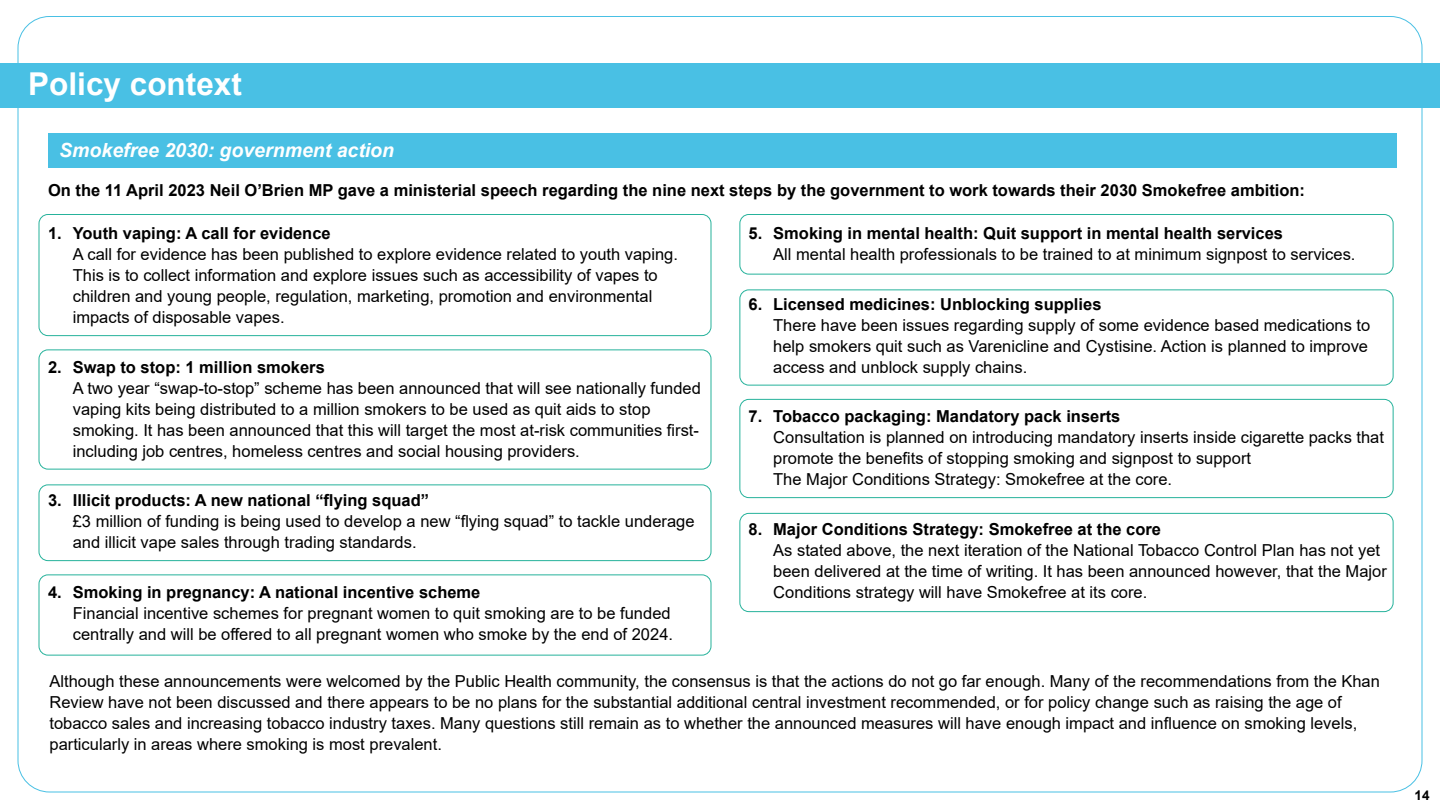
<style>
.page{position:relative;width:1440px;height:810px;background:#fff}
.page>*{position:absolute;margin:0;border:0;box-sizing:border-box;transform-origin:0 0}
.t1{font:700 31.5px "Arial";color:#fff}
.t2{font:italic 700 19.5px "Arial";color:#fff}
.t3{font:16.5px/21px "Arial";color:#000}
.t4{font:700 16.5px "Arial";color:#000}
.t5{font:700 13.5px "Arial";color:#000}
.s1{font-weight:700}
</style>
<div class="page">
<div style="left:0;top:63px;width:1440px;height:45px;background:#49c0e4"></div>
<div style="left:48px;top:134px;width:1348px;height:34px;background:#49c0e4"></div>
<div style="left:39px;top:214px;width:672px;height:122px;border:1px solid #26b29b;border-radius:9px"></div>
<div style="left:740px;top:214px;width:654px;height:60px;border:1px solid #26b29b;border-radius:9px"></div>
<div style="left:740px;top:290px;width:654px;height:96px;border:1px solid #26b29b;border-radius:9px"></div>
<div style="left:740px;top:399px;width:654px;height:99px;border:1px solid #26b29b;border-radius:9px"></div>
<div style="left:740px;top:513px;width:654px;height:99px;border:1px solid #26b29b;border-radius:9px"></div>
<div style="left:39px;top:350px;width:672px;height:120px;border:1px solid #26b29b;border-radius:9px"></div>
<div style="left:39px;top:484px;width:672px;height:77px;border:1px solid #26b29b;border-radius:9px"></div>
<div style="left:39px;top:574px;width:672px;height:82px;border:1px solid #26b29b;border-radius:9px"></div>
<h1 class="t1" style="left:28px;top:62px;width:215px">Policy context</h1>
<p class="t2" style="left:59px;top:137px;width:336px">Smokefree 2030: government action</p>
<p class="t4" style="left:48px;top:179px;width:1259px">On the 11 April 2023 Neil O’Brien MP gave a ministerial speech regarding the nine next steps by the government to work towards their 2030 Smokefree ambition:</p>
<p class="t3" style="left:73px;top:223px;width:607px;text-indent:-25px"><span class="s1">1. Youth vaping: A call for evidence<br></span>A call for evidence has been published to explore evidence related to youth vaping.<br>This is to collect information and explore issues such as accessibility of vapes to children and young people, regulation, marketing, promotion and environmental impacts of disposable vapes.</p>
<p class="t3" style="left:73px;top:356px;width:630px;text-indent:-25px"><span class="s1">2. Swap to stop: 1 million smokers<br></span>A two year “swap-to-stop” scheme has been announced that will see nationally funded vaping kits being distributed to a million smokers to be used as quit aids to stop smoking. It has been announced that this will target the most at-risk communities first&shy;including job centres, homeless centres and social housing providers.</p>
<p class="t3" style="left:73px;top:490px;width:623px;text-indent:-25px"><span class="s1">3. Illicit products: A new national “flying squad”<br></span>£3 million of funding is being used to develop a new “flying squad” to tackle underage and illicit vape sales through trading standards.</p>
<p class="t3" style="left:73px;top:581px;width:602px;text-indent:-25px"><span class="s1">4. Smoking in pregnancy: A national incentive scheme<br></span>Financial incentive schemes for pregnant women to quit smoking are to be funded centrally and will be offered to all pregnant women who smoke by the end of 2024.</p>
<p class="t3" style="left:773px;top:223px;width:584px;text-indent:-25px"><span class="s1">5. Smoking in mental health: Quit support in mental health services<br></span>All mental health professionals to be trained to at minimum signpost to services.</p>
<p class="t3" style="left:773px;top:293px;width:599px;text-indent:-25px"><span class="s1">6. Licensed medicines: Unblocking supplies<br></span>There have been issues regarding supply of some evidence based medications to help smokers quit such as Varenicline and Cystisine. Action is planned to improve access and unblock supply chains.</p>
<p class="t3" style="left:773px;top:406px;width:612px;text-indent:-25px"><span class="s1">7. Tobacco packaging: Mandatory pack inserts<br></span>Consultation is planned on introducing mandatory inserts inside cigarette packs that promote the benefits of stopping smoking and signpost to support<br>The Major Conditions Strategy: Smokefree at the core.</p>
<p class="t3" style="left:773px;top:518px;width:615px;text-indent:-25px"><span class="s1">8. Major Conditions Strategy: Smokefree at the core<br></span>As stated above, the next iteration of the National Tobacco Control Plan has not yet been delivered at the time of writing. It has been announced however, that the Major Conditions strategy will have Smokefree at its core.</p>
<p class="t3" style="left:50px;top:671px;width:1332px">Although these announcements were welcomed by the Public Health community, the consensus is that the actions do not go far enough. Many of the recommendations from the Khan Review have not been discussed and there appears to be no plans for the substantial additional central investment recommended, or for policy change such as raising the age of tobacco sales and increasing tobacco industry taxes. Many questions still remain as to whether the announced measures will have enough impact and influence on smoking levels, particularly in areas where smoking is most prevalent.</p>
<p class="t5" style="left:1414px;top:785px;width:17px">14</p>
</div>
